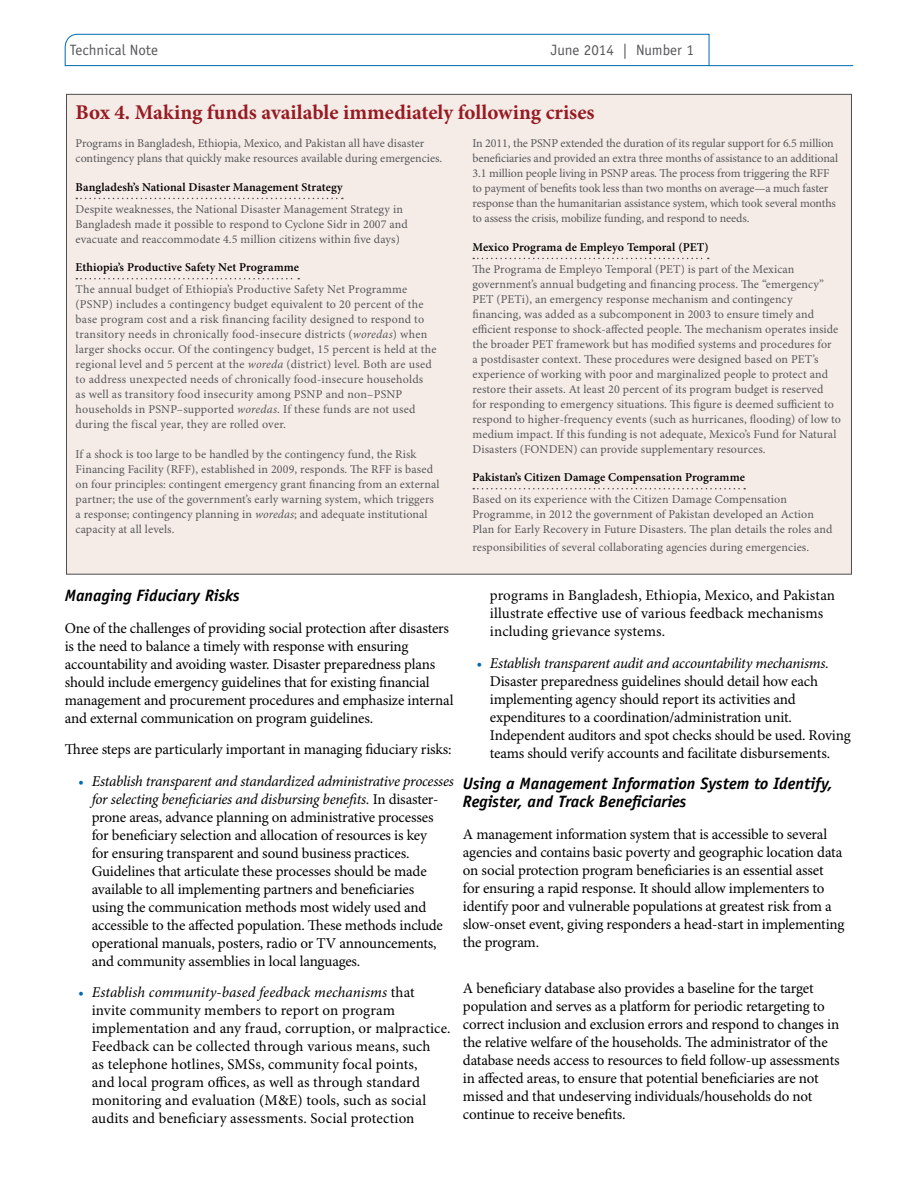
<style>
.page{position:relative;width:918px;height:1188px;background:#fff}
.page>*{position:absolute;margin:0;border:0;box-sizing:border-box;transform-origin:0 0}
.t1{font:700 21px "Minion Pro";color:#961b22}
.t2{font:italic 700 16.5px/18px "Officina Sans Std";color:#000}
.t3{font:15px/18px "Minion Pro";letter-spacing:-.01em;color:#000}
.t4{font:15px/18px "Minion Pro";letter-spacing:.01em;color:#000}
.t5{font:15px "Officina Sans Std";color:#58595b}
.t6{font:12px/15px "Minion Pro";letter-spacing:.01em;color:#58595b}
.t7{font:12px/15px "Minion Pro";letter-spacing:-.01em;color:#58595b}
.t8{font:600 12px "Minion Pro";letter-spacing:.01em;color:#000}
.s1{font-style:italic}
.s2{font-style:italic;color:#006ab0}
</style>
<div class="page">
<svg style="left:64px;top:34px;width:646px;height:32px"></svg>
<hr style="left:709px;top:65px;width:144px;height:1px;background:#006ab0">
<div style="left:66px;top:94px;width:786px;height:481px;background:#f5ebe7;border:1px solid #4d4d4f"></div>
<svg style="left:76px;top:198px;width:267px;height:1px"></svg>
<svg style="left:76px;top:278px;width:223px;height:1px"></svg>
<svg style="left:473px;top:258px;width:236px;height:1px"></svg>
<svg style="left:473px;top:488px;width:272px;height:1px"></svg>
<p class="t5" style="left:70px;top:41px;width:90px">Technical Note</p>
<p class="t5" style="left:551px;top:41px;width:145px">June 2014 | Number 1</p>
<h1 class="t1" style="left:76px;top:100px;width:521px">Box 4. Making funds available immediately following crises</h1>
<p class="t6" style="left:76px;top:137px;width:368px">Programs in Bangladesh, Ethiopia, Mexico, and Pakistan all have disaster contingency plans that quickly make resources available during emergencies.</p>
<p class="t8" style="left:76px;top:180px;width:269px">Bangladesh’s National Disaster Management Strategy</p>
<p class="t6" style="left:76px;top:202px;width:334px">Despite weaknesses, the National Disaster Management Strategy in<br>Bangladesh made it possible to respond to Cyclone Sidr in 2007 and evacuate and reaccommodate 4.5 million citizens within five days)</p>
<p class="t8" style="left:76px;top:260px;width:225px">Ethiopia’s Productive Safety Net Programme</p>
<p class="t6" style="left:76px;top:282px;width:363px">The annual budget of Ethiopia’s Productive Safety Net Programme (PSNP) includes a contingency budget equivalent to 20 percent of the base program cost and a risk financing facility designed to respond to transitory needs in chronically food-insecure districts (<span class="s1">woredas</span>) when larger shocks occur. Of the contingency budget, 15 percent is held at the regional level and 5 percent at the <span class="s1">woreda</span> (district) level. Both are used to address unexpected needs of chronically food-insecure households<br>as well as transitory food insecurity among PSNP and non–PSNP households in PSNP–supported <span class="s1">woredas</span>. If these funds are not used during the fiscal year, they are rolled over.</p>
<p class="t6" style="left:76px;top:447px;width:366px">If a shock is too large to be handled by the contingency fund, the Risk Financing Facility (RFF), established in 2009, responds. The RFF is based on four principles: contingent emergency grant financing from an external partner; the use of the government’s early warning system, which triggers a response; contingency planning in <span class="s1">woredas</span>; and adequate institutional capacity at all levels.</p>
<p class="t7" style="left:472px;top:137px;width:367px">In 2011, the PSNP extended the duration of its regular support for 6.5 million beneficiaries and provided an extra three months of assistance to an additional 3.1 million people living in PSNP areas. The process from triggering the RFF to payment of benefits took less than two months on average—a much faster response than the humanitarian assistance system, which took several months to assess the crisis, mobilize funding, and respond to needs.</p>
<p class="t8" style="left:472px;top:240px;width:238px">Mexico Programa de Empleyo Temporal (PET)</p>
<p class="t6" style="left:472px;top:262px;width:370px">The Programa de Empleyo Temporal (PET) is part of the Mexican government’s annual budgeting and financing process. The “emergency” PET (PETi), an emergency response mechanism and contingency financing, was added as a subcomponent in 2003 to ensure timely and efficient response to shock-affected people. The mechanism operates inside the broader PET framework but has modified systems and procedures for<br>a postdisaster context. These procedures were designed based on PET’s experience of working with poor and marginalized people to protect and restore their assets. At least 20 percent of its program budget is reserved<br>for responding to emergency situations. This figure is deemed sufficient to respond to higher-frequency events (such as hurricanes, flooding) of low to medium impact. If this funding is not adequate, Mexico’s Fund for Natural Disasters (FONDEN) can provide supplementary resources.</p>
<p class="t8" style="left:472px;top:470px;width:274px">Pakistan’s Citizen Damage Compensation Programme</p>
<p class="t6" style="left:472px;top:492px;width:361px">Based on its experience with the Citizen Damage Compensation<br>Programme, in 2012 the government of Pakistan developed an Action<br>Plan for Early Recovery in Future Disasters. The plan details the roles and</p>
<p class="t6" style="left:472px;top:540px;width:338px">responsibilities of several collaborating agencies during emergencies.</p>
<h2 class="t2" style="left:65px;top:586px;width:176px">Managing Fiduciary Risks</h2>
<p class="t3" style="left:65px;top:619px;width:390px">One of the challenges of providing social protection after disasters is the need to balance a timely with response with ensuring accountability and avoiding waster. Disaster preparedness plans should include emergency guidelines that for existing financial management and procurement procedures and emphasize internal and external communication on program guidelines.</p>
<p class="t3" style="left:65px;top:741px;width:388px">Three steps are particularly important in managing fiduciary risks:</p>
<p class="t3" style="left:92px;top:772px;width:364px;text-indent:-14px"><span class="s2">•</span> <span class="s1">Establish transparent and standardized administrative processes for selecting beneficiaries and disbursing benefits.</span> In disaster&shy;prone areas, advance planning on administrative processes for beneficiary selection and allocation of resources is key<br>for ensuring transparent and sound business practices.<br>Guidelines that articulate these processes should be made available to all implementing partners and beneficiaries<br>using the communication methods most widely used and accessible to the affected population. These methods include operational manuals, posters, radio or TV announcements, and community assemblies in local languages.</p>
<p class="t4" style="left:92px;top:984px;width:360px;text-indent:-14px"><span class="s2">•</span> <span class="s1">Establish community-based feedback mechanisms</span> that invite community members to report on program implementation and any fraud, corruption, or malpractice.<br>Feedback can be collected through various means, such<br>as telephone hotlines, SMSs, community focal points,<br>and local program offices, as well as through standard monitoring and evaluation (M&amp;E) tools, such as social audits and beneficiary assessments. Social protection</p>
<p class="t4" style="left:490px;top:587px;width:347px">programs in Bangladesh, Ethiopia, Mexico, and Pakistan illustrate effective use of various feedback mechanisms including grievance systems.</p>
<p class="t3" style="left:490px;top:654px;width:362px;text-indent:-14px"><span class="s2">•</span> <span class="s1">Establish transparent audit and accountability mechanisms.<br></span>Disaster preparedness guidelines should detail how each implementing agency should report its activities and expenditures to a coordination/administration unit.<br>Independent auditors and spot checks should be used. Roving teams should verify accounts and facilitate disbursements.</p>
<h2 class="t2" style="left:463px;top:774px;width:371px">Using a Management Information System to Identify,<br>Register, and Track Beneficiaries</h2>
<p class="t3" style="left:463px;top:825px;width:383px">A management information system that is accessible to several agencies and contains basic poverty and geographic location data on social protection program beneficiaries is an essential asset<br>for ensuring a rapid response. It should allow implementers to identify poor and vulnerable populations at greatest risk from a slow-onset event, giving responders a head-start in implementing the program.</p>
<p class="t3" style="left:463px;top:980px;width:378px">A beneficiary database also provides a baseline for the target population and serves as a platform for periodic retargeting to correct inclusion and exclusion errors and respond to changes in the relative welfare of the households. The administrator of the database needs access to resources to field follow-up assessments in affected areas, to ensure that potential beneficiaries are not missed and that undeserving individuals/households do not continue to receive benefits.</p>
</div>
